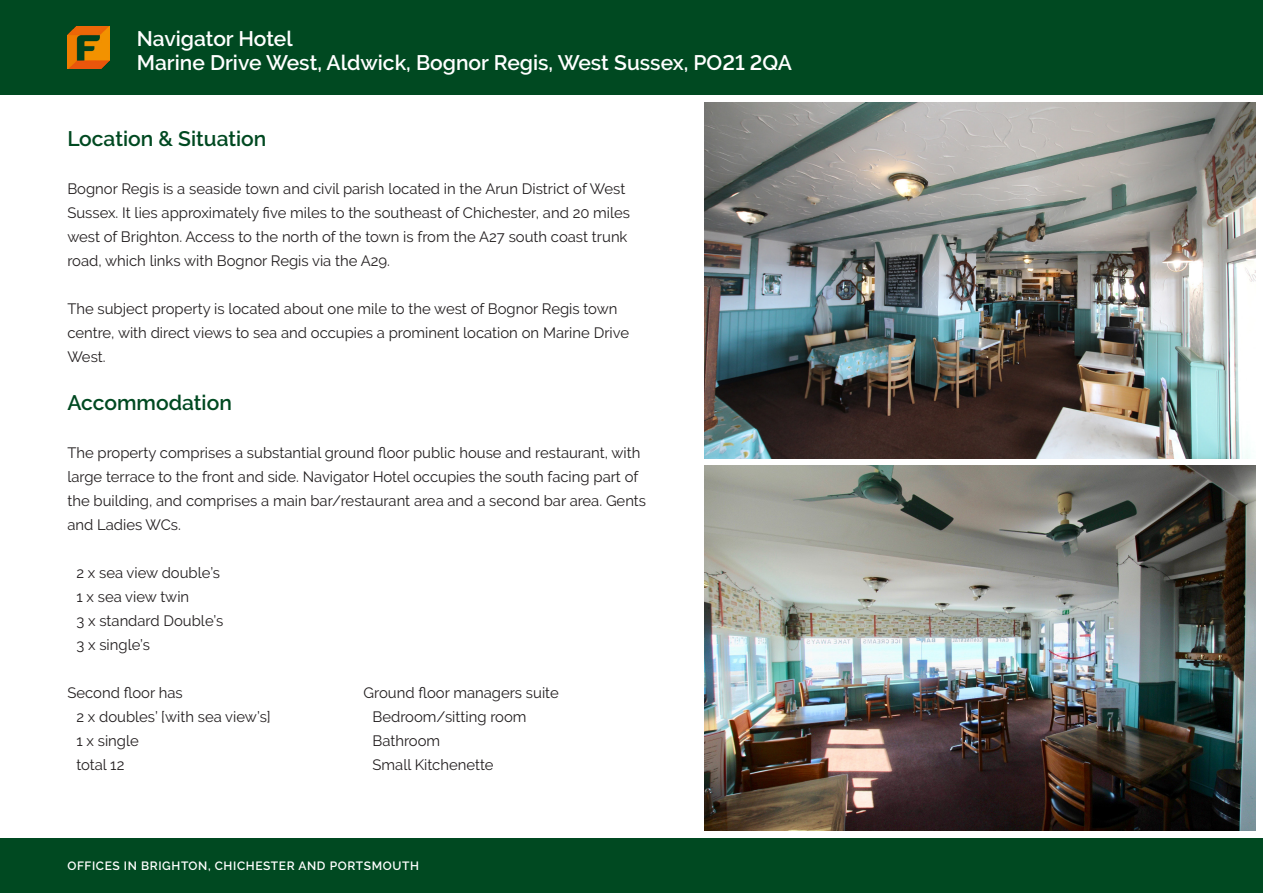
<style>
.page{position:relative;width:1263px;height:893px;background:#fff}
.page>*{position:absolute;margin:0;border:0;box-sizing:border-box;transform-origin:0 0}
.t1{font:600 21px "Raleway";color:#fff}
.Flude_-_Sub_Header{font:600 21px "Raleway";color:#004921}
.Flude_-_Standard_Paragraph_Text{font:15px/24px "Raleway";color:#231f20}
.t2{font:600 12px "Raleway";letter-spacing:.05em;color:#fff}
</style>
<div class="page">
<div style="left:0;top:0;width:1263px;height:95px;background:#004921"></div>
<img style="left:67px;top:26px;width:43px;height:42px">
<div style="left:0;top:838px;width:1263px;height:55px;background:#004921"></div>
<img style="left:705px;top:465px;width:550px;height:366px">
<img style="left:705px;top:102px;width:550px;height:356px">
<p class="t1" style="left:137px;top:27px;width:157px">Navigator Hotel</p>
<p class="t1" style="left:137px;top:51px;width:656px">Marine Drive West, Aldwick, Bognor Regis, West Sussex, PO21 2QA</p>
<p class="Flude_-_Sub_Header" style="left:67px;top:127px;width:201px">Location &amp; Situation</p>
<p class="Flude_-_Standard_Paragraph_Text" style="left:67px;top:177px;width:564px">Bognor Regis is a seaside town and civil parish located in the Arun District of West Sussex. It lies approximately five miles to the southeast of Chichester, and 20 miles west of Brighton. Access to the north of the town is from the A27 south coast trunk road, which links with Bognor Regis via the A29.</p>
<p class="Flude_-_Standard_Paragraph_Text" style="left:67px;top:297px;width:563px">The subject property is located about one mile to the west of Bognor Regis town centre, with direct views to sea and occupies a prominent location on Marine Drive<br>West.</p>
<p class="Flude_-_Sub_Header" style="left:67px;top:391px;width:166px">Accommodation</p>
<p class="Flude_-_Standard_Paragraph_Text" style="left:67px;top:441px;width:580px">The property comprises a substantial ground floor public house and restaurant, with large terrace to the front and side. Navigator Hotel occupies the south facing part of the building, and comprises a main bar/restaurant area and a second bar area. Gents and Ladies WCs.</p>
<p class="Flude_-_Standard_Paragraph_Text" style="left:76px;top:561px;width:145px">2 x sea view double’s</p>
<p class="Flude_-_Standard_Paragraph_Text" style="left:76px;top:585px;width:114px">1 x sea view twin</p>
<p class="Flude_-_Standard_Paragraph_Text" style="left:76px;top:609px;width:148px">3 x standard Double’s</p>
<p class="Flude_-_Standard_Paragraph_Text" style="left:76px;top:633px;width:75px">3 x single’s</p>
<p class="Flude_-_Standard_Paragraph_Text" style="left:67px;top:681px;width:117px">Second floor has</p>
<p class="Flude_-_Standard_Paragraph_Text" style="left:76px;top:705px;width:196px">2 x doubles’ [with sea view’s]</p>
<p class="Flude_-_Standard_Paragraph_Text" style="left:76px;top:729px;width:64px">1 x single</p>
<p class="Flude_-_Standard_Paragraph_Text" style="left:76px;top:753px;width:50px">total 12</p>
<p class="Flude_-_Standard_Paragraph_Text" style="left:364px;top:681px;width:197px">Ground floor managers suite</p>
<p class="Flude_-_Standard_Paragraph_Text" style="left:373px;top:705px;width:155px">Bedroom/sitting room</p>
<p class="Flude_-_Standard_Paragraph_Text" style="left:373px;top:729px;width:69px">Bathroom</p>
<p class="Flude_-_Standard_Paragraph_Text" style="left:373px;top:753px;width:123px">Small Kitchenette</p>
<p class="t2" style="left:67px;top:858px;width:353px">OFFICES IN BRIGHTON, CHICHESTER AND PORTSMOUTH</p>
</div>
